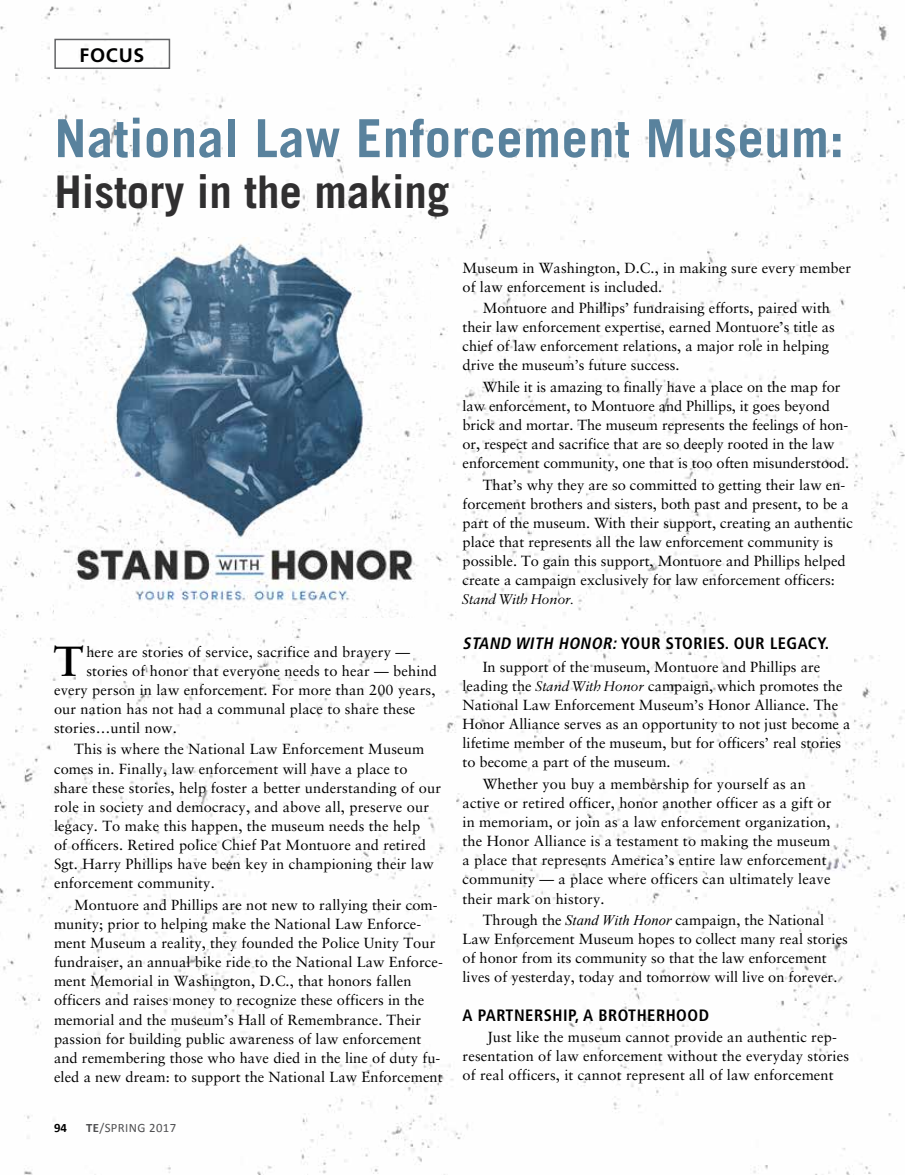
<style>
.page{position:relative;width:905px;height:1175px;background:#fff}
.page>*{position:absolute;margin:0;border:0;box-sizing:border-box;transform-origin:0 0}
.t1{font:700 52.5px "Trade Gothic";letter-spacing:.01em;color:#59829d}
.t2{font:700 45px "Trade Gothic";color:#302f30}
.t3{font:700 42px "Sabon";color:#000}
.t4{font:700 19.5px "Frutiger";letter-spacing:.04em;color:#000}
.t5{font:700 condensed 16.5px "Frutiger";letter-spacing:.03em;color:#000}
.t6{font:14.7px/19.2px "Sabon";letter-spacing:.005em;color:#000}
.t7{font:14.7px "Sabon Itlic";color:#000}
.t8{font:12.75px "Calibri";letter-spacing:.03em;color:#4f4f51}
.t9{font:700 12.75px "Calibri";color:#000}
.s1{font-weight:700}
.s2{font-style:italic}
.s3{font-family:"Sabon Itlic"}
.s4{font-family:"Times New Roman";font-style:italic}
</style>
<div class="page">
<img style="left:0;top:0;width:904px;height:1174px">
<div style="left:54px;top:39px;width:116px;height:30px;border:2px solid #636466"></div>
<img style="left:54px;top:238px;width:375px;height:379px">
<h3 class="t4" style="left:79px;top:43px;width:66px">FOCUS</h3>
<h1 class="t1" style="left:54px;top:106px;width:791px">National Law Enforcement Museum:</h1>
<h2 class="t2" style="left:54px;top:164px;width:397px">History in the making</h2>
<h3 class="t3" style="left:53px;top:635px;width:32px">T</h3>
<p class="t6" style="left:86px;top:642px;width:325px">here are stories of service, sacrifice and bravery —</p>
<p class="t6" style="left:86px;top:661px;width:352px">stories of honor that everyone needs to hear — behind</p>
<p class="t6" style="left:54px;top:680px;width:383px">every person in law enforcement. For more than 200 years,</p>
<p class="t6" style="left:54px;top:699px;width:363px">our nation has not had a communal place to share these</p>
<p class="t6" style="left:54px;top:718px;width:124px">stories…until now.</p>
<p class="t6" style="left:54px;top:739px;width:388px;text-indent:20px">This is where the National Law Enforcement Museum comes in. Finally, law enforcement will have a place to share these stories, help foster a better understanding of our role in society and democracy, and above all, preserve our legacy. To make this happen, the museum needs the help<br>of officers. Retired police Chief Pat Montuore and retired Sgt. Harry Phillips have been key in championing their law enforcement community.</p>
<p class="t6" style="left:54px;top:895px;width:390px;text-indent:20px">Montuore and Phillips are not new to rallying their com&shy;munity; prior to helping make the National Law Enforce&shy;ment Museum a reality, they founded the Police Unity Tour fundraiser, an annual bike ride to the National Law Enforce&shy;ment Memorial in Washington, D.C., that honors fallen officers and raises money to recognize these officers in the memorial and the museum’s Hall of Remembrance. Their passion for building public awareness of law enforcement and remembering those who have died in the line of duty fu&shy;eled a new dream: to support the National Law Enforcement</p>
<p class="t9" style="left:54px;top:1119px;width:14px">94</p>
<p class="t8" style="left:86px;top:1119px;width:92px"><span class="s1">TE</span>/SPRING 2017</p>
<p class="t6" style="left:462px;top:258px;width:390px">Museum in Washington, D.C., in making sure every member of law enforcement is included.</p>
<p class="t6" style="left:462px;top:298px;width:374px;text-indent:20px">Montuore and Phillips’ fundraising efforts, paired with their law enforcement expertise, earned Montuore’s title as chief of law enforcement relations, a major role in helping drive the museum’s future success.</p>
<p class="t6" style="left:462px;top:377px;width:388px;text-indent:20px">While it is amazing to finally have a place on the map for law enforcement, to Montuore and Phillips, it goes beyond brick and mortar. The museum represents the feelings of hon&shy;or, respect and sacrifice that are so deeply rooted in the law enforcement community, one that is too often misunderstood.</p>
<p class="t6" style="left:462px;top:474px;width:392px;text-indent:20px">That’s why they are so committed to getting their law en&shy;forcement brothers and sisters, both past and present, to be a part of the museum. With their support, creating an authentic place that represents all the law enforcement community is possible. To gain this support, Montuore and Phillips helped create a campaign exclusively for law enforcement officers:</p>
<p class="t7" style="left:462px;top:589px;width:114px">Stand With Honor.</p>
<p class="t5" style="left:462px;top:634px;width:368px"><span class="s2">STAND WITH HONOR:</span>YOUR STORIES. OUR LEGACY.</p>
<p class="t6" style="left:462px;top:657px;width:389px;text-indent:20px">In support of the museum, Montuore and Phillips are leading the <span class="s3">Stand With Honor</span> campaign, which promotes the National Law Enforcement Museum’s Honor Alliance. The Honor Alliance serves as an opportunity to not just become a lifetime member of the museum, but for officers’ real stories to become a part of the museum.</p>
<p class="t6" style="left:462px;top:774px;width:370px;text-indent:20px">Whether you buy a membership for yourself as an active or retired officer, honor another officer as a gift or in memoriam, or join as a law enforcement organization, the Honor Alliance is a testament to making the museum a place that represents America’s entire law enforcement community — a place where officers can ultimately leave their mark on history.</p>
<p class="t6" style="left:462px;top:910px;width:387px;text-indent:20px">Through the <span class="s4">Stand With Honor</span> campaign, the National Law Enforcement Museum hopes to collect many real stories of honor from its community so that the law enforcement lives of yesterday, today and tomorrow will live on forever.</p>
<p class="t5" style="left:462px;top:1005px;width:248px">A PARTNERSHIP, A BROTHERHOOD</p>
<p class="t6" style="left:462px;top:1027px;width:388px;text-indent:24px">Just like the museum cannot provide an authentic rep&shy;resentation of law enforcement without the everyday stories of real officers, it cannot represent all of law enforcement</p>
</div>
